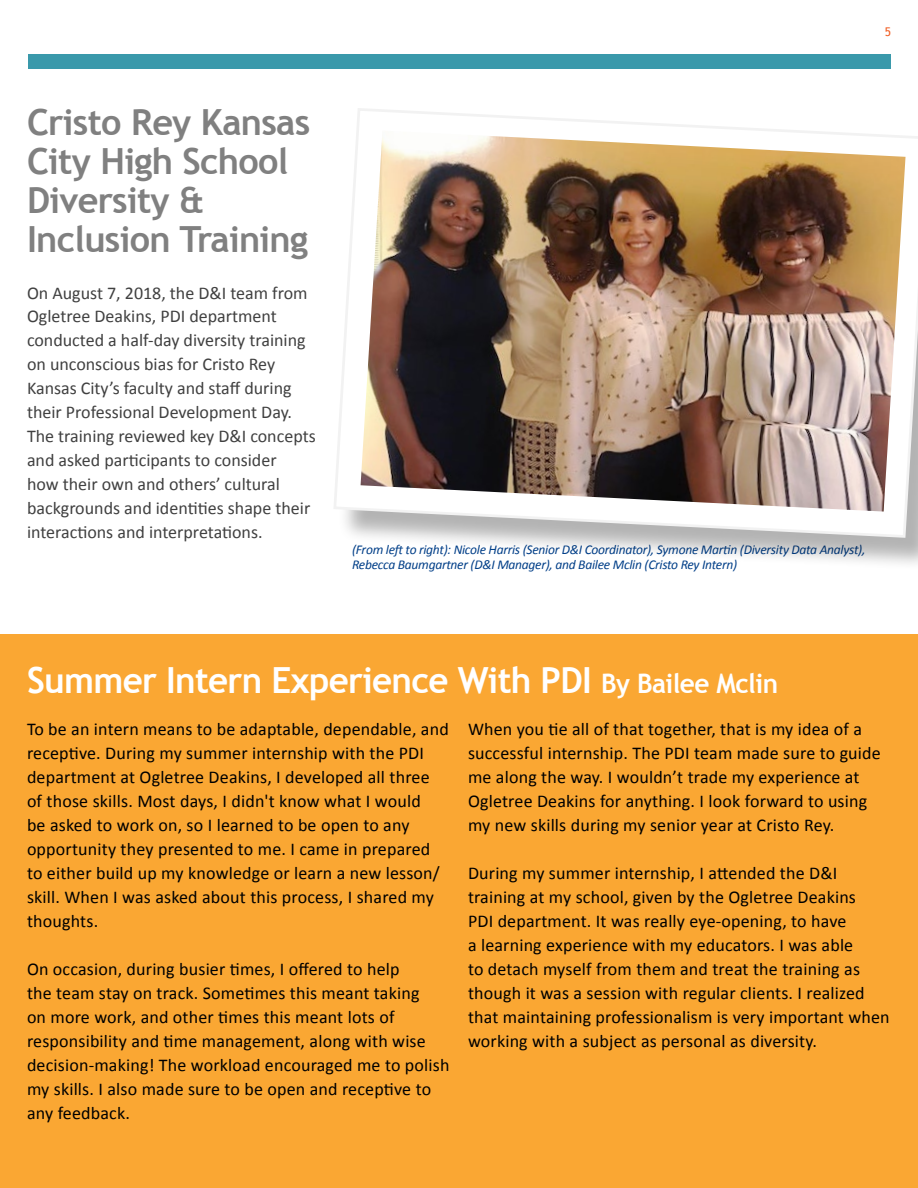
<style>
.page{position:relative;width:918px;height:1188px;background:#fff}
.page>*{position:absolute;margin:0;border:0;box-sizing:border-box;transform-origin:0 0}
.t1{font:700 36px/39px "Trebuchet MS";letter-spacing:-.02em;color:#808080}
.t2{font:700 36px "Trebuchet MS";letter-spacing:-.02em;color:#fff}
.t3{font:18px/24px "Calibri";letter-spacing:.01em;color:#000}
.t4{font:18px/24px "Calibri";color:#404040}
.t5{font:italic 13.5px/15px "Calibri";letter-spacing:-.02em;color:#023f88}
.t6{font:12px "Trebuchet MS";color:#f15d22}
.s1{font-size:27px}
</style>
<div class="page">
<div style="left:28px;top:54px;width:863px;height:15px;background:#3a99ab"></div>
<div style="left:338px;top:113px;width:580px;height:458px;background:#000;opacity:.3"></div>
<svg style="left:334px;top:108px;width:584px;height:431px"></svg>
<img style="left:361px;top:131px;width:545px;height:381px">
<div style="left:0;top:634px;width:918px;height:554px;background:#faa733"></div>
<h1 class="t1" style="left:27px;top:102px;width:285px">Cristo Rey Kansas<br>City High School<br>Diversity &amp;<br>Inclusion Training</h1>
<p class="t4" style="left:27px;top:280px;width:290px">On August 7, 2018, the D&amp;I team from Ogletree Deakins, PDI department conducted a half-day diversity training on unconscious bias for Cristo Rey Kansas City’s faculty and staff during their Professional Development Day.<br>The training reviewed key D&amp;I concepts and asked participants to consider<br>how their own and others’ cultural backgrounds and identities shape their interactions and interpretations.</p>
<p class="t6" style="left:885px;top:25px;width:8px">5</p>
<p class="t5" style="left:352px;top:542px;width:515px">(From left to right): Nicole Harris (Senior D&amp;I Coordinator), Symone Martin (Diversity Data Analyst),<br>Rebecca Baumgartner (D&amp;I Manager), and Bailee Mclin (Cristo Rey Intern)</p>
<h1 class="t2" style="left:27px;top:658px;width:753px">Summer Intern Experience With PDI <span class="s1">By Bailee Mclin</span></h1>
<p class="t3" style="left:27px;top:716px;width:423px">To be an intern means to be adaptable, dependable, and receptive. During my summer internship with the PDI department at Ogletree Deakins, I developed all three of those skills. Most days, I didn't know what I would<br>be asked to work on, so I learned to be open to any opportunity they presented to me. I came in prepared to either build up my knowledge or learn a new lesson/ skill. When I was asked about this process, I shared my thoughts.</p>
<p class="t3" style="left:27px;top:956px;width:424px">On occasion, during busier times, I offered to help<br>the team stay on track. Sometimes this meant taking<br>on more work, and other times this meant lots of responsibility and time management, along with wise decision-making! The workload encouraged me to polish my skills. I also made sure to be open and receptive to any feedback.</p>
<p class="t3" style="left:468px;top:716px;width:414px">When you tie all of that together, that is my idea of a successful internship. The PDI team made sure to guide me along the way. I wouldn’t trade my experience at Ogletree Deakins for anything. I look forward to using my new skills during my senior year at Cristo Rey.</p>
<p class="t3" style="left:468px;top:860px;width:423px">During my summer internship, I attended the D&amp;I training at my school, given by the Ogletree Deakins<br>PDI department. It was really eye-opening, to have<br>a learning experience with my educators. I was able<br>to detach myself from them and treat the training as though it was a session with regular clients. I realized that maintaining professionalism is very important when working with a subject as personal as diversity.</p>
</div>
